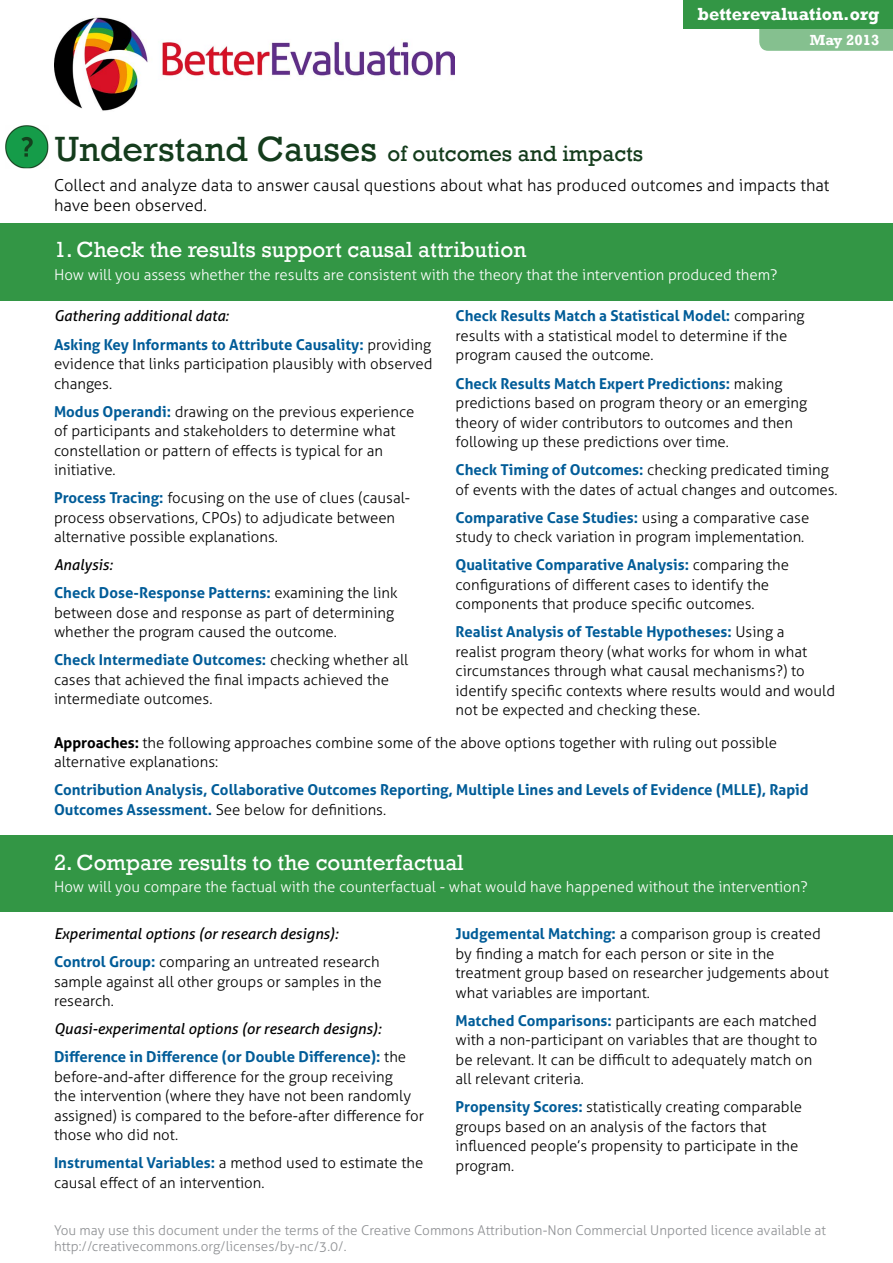
<style>
.page{position:relative;width:893px;height:1263px;background:#fff}
.page>*{position:absolute;margin:0;border:0;box-sizing:border-box;transform-origin:0 0}
.t1{font:36px "Rockwell";color:#143c1c}
.t2{font:22.5px "Rockwell";color:#fff}
.t3{font:22.5px "Rockwell";color:#143c1c}
.t4{font:700 18px "Rockwell";color:#fff}
.t5{font:300 16.5px/19.8px "Aller";color:#000}
.t6{font:300 15px/19.5px "Aller";color:#000}
.t7{font:700 15px/28px "Aller";color:#005c98}
.t8{font:300 15px "Aller";color:#fff}
.t9{font:italic 15px/28px "Aller";color:#000}
.t10{font:700 15px "Rockwell";color:#fff}
.t11{font:300 13.5px/16.2px "Aller";color:#8f9194}
.s1{font-weight:400;font-style:italic;color:#000}
.s2{font-weight:300;color:#000}
.s3{font-weight:700;color:#005c98}
.s4{font-weight:700}
.s5{font-weight:700;font-style:normal;color:#005c98}
.s6{font-weight:300;font-style:normal}
</style>
<div class="page">
<div style="left:0;top:835px;width:893px;height:77px;background:#339645"></div>
<div style="left:0;top:223px;width:893px;height:78px;background:#339645"></div>
<svg style="left:759px;top:28px;width:134px;height:23px;background:#83bf8d"></svg>
<div style="left:684px;top:0;width:209px;height:28px;background:#339645"></div>
<img style="left:5px;top:125px;width:43px;height:44px">
<img style="left:55px;top:17px;width:399px;height:94px">
<p class="t4" style="left:698px;top:3px;width:183px">betterevaluation.org</p>
<p class="t10" style="left:810px;top:31px;width:71px">May 2013</p>
<h1 class="t1" style="left:55px;top:128px;width:324px">Understand Causes</h1>
<p class="t5" style="left:54px;top:176px;width:777px">Collect and analyze data to answer causal questions about what has produced outcomes and impacts that have been observed.</p>
<h2 class="t3" style="left:387px;top:140px;width:257px">of outcomes and impacts</h2>
<h2 class="t2" style="left:54px;top:236px;width:474px">1. Check the results support causal attribution</h2>
<p class="t8" style="left:54px;top:266px;width:725px">How will you assess whether the results are consistent with the theory that the intervention produced them?</p>
<p class="t7" style="left:54px;top:302px;width:379px"><span class="s1">Gathering additional data:<br></span>Asking Key Informants to Attribute Causality: <span class="s2">providing</span></p>
<p class="t6" style="left:54px;top:354px;width:380px">evidence that links participation plausibly with observed changes.</p>
<p class="t6" style="left:54px;top:401px;width:362px"><span class="s3">Modus Operandi:</span> drawing on the previous experience of participants and stakeholders to determine what constellation or pattern of effects is typical for an initiative.</p>
<p class="t6" style="left:54px;top:488px;width:358px"><span class="s3">Process Tracing:</span> focusing on the use of clues (causal&shy;process observations, CPOs) to adjudicate between alternative possible explanations.</p>
<p class="t7" style="left:54px;top:551px;width:345px"><span class="s1">Analysis:<br></span>Check Dose-Response Patterns: <span class="s2">examining the link</span></p>
<p class="t6" style="left:54px;top:602px;width:342px">between dose and response as part of determining whether the program caused the outcome.</p>
<p class="t6" style="left:54px;top:650px;width:356px"><span class="s3">Check Intermediate Outcomes:</span> checking whether all cases that achieved the final impacts achieved the intermediate outcomes.</p>
<p class="t6" style="left:455px;top:306px;width:351px"><span class="s3">Check Results Match a Statistical Model:</span> comparing results with a statistical model to determine if the program caused the outcome.</p>
<p class="t6" style="left:455px;top:373px;width:353px"><span class="s3">Check Results Match Expert Predictions:</span> making predictions based on program theory or an emerging theory of wider contributors to outcomes and then following up these predictions over time.</p>
<p class="t6" style="left:455px;top:460px;width:384px"><span class="s3">Check Timing of Outcomes:</span> checking predicated timing of events with the dates of actual changes and outcomes.</p>
<p class="t6" style="left:455px;top:507px;width:355px"><span class="s3">Comparative Case Studies:</span> using a comparative case study to check variation in program implementation.</p>
<p class="t6" style="left:455px;top:555px;width:335px"><span class="s3">Qualitative Comparative Analysis:</span> comparing the configurations of different cases to identify the components that produce specific outcomes.</p>
<p class="t6" style="left:455px;top:622px;width:381px"><span class="s3">Realist Analysis of Testable Hypotheses:</span> Using a<br>realist program theory (what works for whom in what circumstances through what causal mechanisms?) to identify specific contexts where results would and would not be expected and checking these.</p>
<p class="t6" style="left:54px;top:733px;width:725px"><span class="s4">Approaches:</span> the following approaches combine some of the above options together with ruling out possible alternative explanations:</p>
<p class="t7" style="left:54px;top:780px;width:756px;line-height:19.5px">Contribution Analysis, Collaborative Outcomes Reporting, Multiple Lines and Levels of Evidence (MLLE), Rapid<br>Outcomes Assessment. <span class="s2">See below for definitions.</span></p>
<h2 class="t2" style="left:54px;top:849px;width:411px">2. Compare results to the counterfactual</h2>
<p class="t8" style="left:54px;top:877px;width:755px">How will you compare the factual with the counterfactual - what would have happened without the intervention?</p>
<p class="t9" style="left:54px;top:920px;width:327px">Experimental options (or research designs):<br><span class="s5">Control Group:</span> <span class="s6">comparing an untreated research</span></p>
<p class="t6" style="left:54px;top:971px;width:329px">sample against all other groups or samples in the research.</p>
<p class="t9" style="left:54px;top:1015px;width:354px">Quasi-experimental options (or research designs):<br><span class="s5">Difference in Difference (or Double Difference):</span> <span class="s6">the</span></p>
<p class="t6" style="left:54px;top:1066px;width:371px">before-and-after difference for the group receiving<br>the intervention (where they have not been randomly assigned) is compared to the before-after difference for those who did not.</p>
<p class="t6" style="left:54px;top:1153px;width:371px"><span class="s3">Instrumental Variables:</span> a method used to estimate the causal effect of an intervention.</p>
<p class="t6" style="left:455px;top:924px;width:375px"><span class="s3">Judgemental Matching:</span> a comparison group is created by finding a match for each person or site in the treatment group based on researcher judgements about what variables are important.</p>
<p class="t6" style="left:455px;top:1010px;width:363px"><span class="s3">Matched Comparisons:</span> participants are each matched with a non-participant on variables that are thought to be relevant. It can be difficult to adequately match on all relevant criteria.</p>
<p class="t6" style="left:455px;top:1097px;width:348px"><span class="s3">Propensity Scores:</span> statistically creating comparable groups based on an analysis of the factors that influenced people’s propensity to participate in the program.</p>
<p class="t11" style="left:54px;top:1222px;width:773px">You may use this document under the terms of the Creative Commons Attribution-Non Commercial Unported licence available at http://creativecommons.org/licenses/by-nc/3.0/.</p>
</div>
